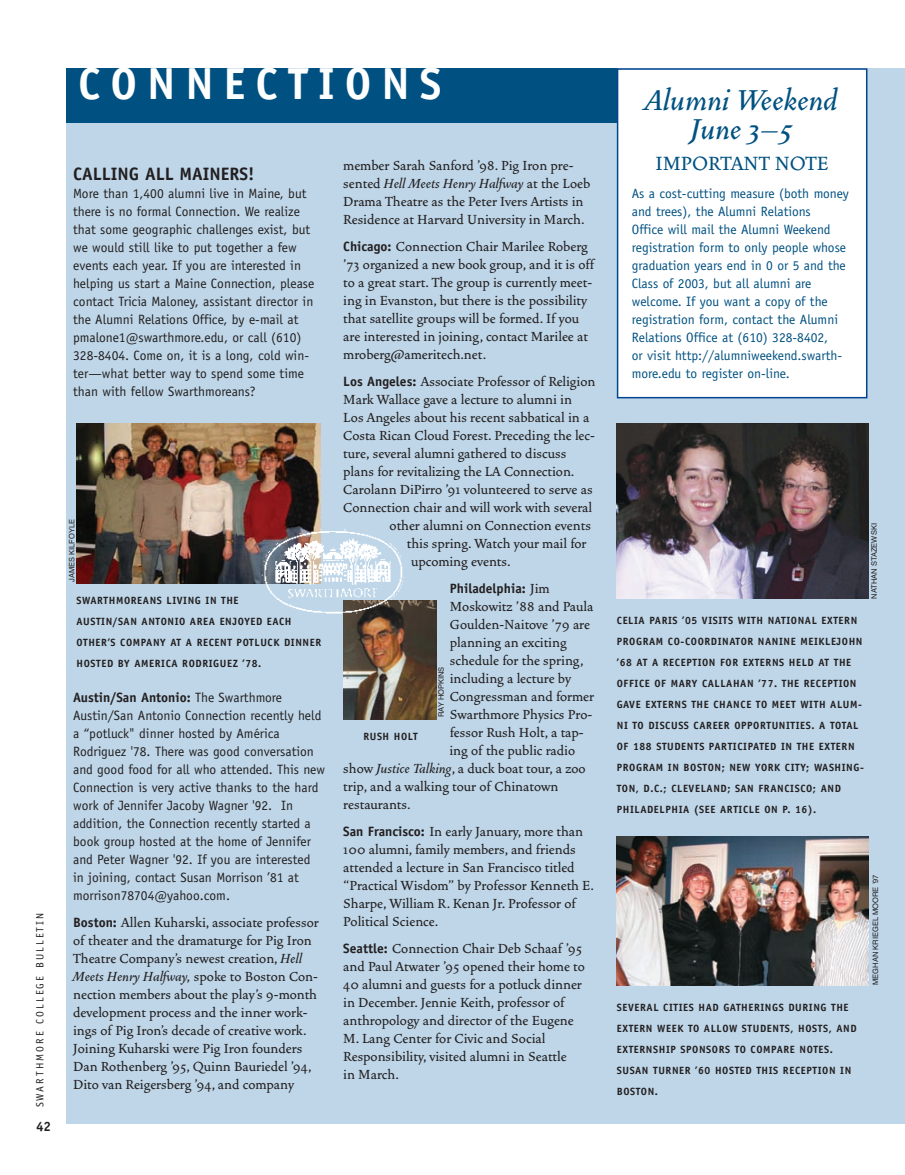
<style>
.page{position:relative;width:905px;height:1175px;background:#fff}
.page>*{position:absolute;margin:0;border:0;box-sizing:border-box;transform-origin:0 0}
.t1{font:700 45px "Officina Sans";letter-spacing:.22em;color:#fff}
.t2{font:italic 500 36px/28.5px "Vendetta";color:#005181;text-align:center}
.t3{font:500 24px "Vendetta";color:#005181}
.t4{font:700 18px "Officina Sans";color:#231f20}
.t5{font:500 16.5px/18px "Vendetta";color:#231f20}
.t6{font:13.5px/18px "Officina Sans";color:#231f20}
.t7{font:13.5px/18px "Officina Sans";color:#005181}
.t8{font:700 13.5px "Officina Sans";color:#231f20}
.t9{font:700 10.5px/21px "Officina Sans";letter-spacing:.055em;color:#231f20}
.t10{font:10.5px "Officina Sans";letter-spacing:.2em;color:#231f20}
.t11{font:7.5px "Helvetica";color:#231f20}
.s1{font-weight:700}
.s2{font-family:"Officina Sans";font-weight:700;font-size:13.5px}
.s3{font-style:italic}
.s4{font-family:"Vendetta";font-weight:500;font-size:16.5px}
</style>
<div class="page">
<div style="left:66px;top:68px;width:838px;height:1055px;background:#bed6e8"></div>
<div style="left:67px;top:68px;width:549px;height:55px;background:#005181"></div>
<div style="left:618px;top:70px;width:248px;height:327px;background:#fff"></div>
<div style="left:616px;top:68px;width:251px;height:330px;border:2px solid #02448d"></div>
<img style="left:76px;top:423px;width:244px;height:160px">
<img style="left:344px;top:600px;width:92px;height:119px">
<img style="left:616px;top:836px;width:252px;height:149px">
<img style="left:616px;top:423px;width:252px;height:175px">
<img style="left:251px;top:513px;width:163px;height:115px">
<p class="t1" style="left:78px;top:67px;width:365px">CONNECTIONS</p>
<p class="t10" style="left:36px;top:1107px;width:196px;rotate:-90deg">SWARTHMORE COLLEGE BULLETIN</p>
<p class="t8" style="left:36px;top:1121px;width:17px">42</p>
<p class="t4" style="left:73px;top:167px;width:183px">CALLING ALL MAINERS!</p>
<p class="t6" style="left:73px;top:186px;width:243px">More than 1,400 alumni live in Maine, but there is no formal Connection. We realize that some geographic challenges exist, but we would still like to put together a few events each year. If you are interested in helping us start a Maine Connection, please contact Tricia Maloney, assistant director in the Alumni Relations Office, by e-mail at pmalone1@swarthmore.edu, or call (610)<br>328-8404. Come on, it is a long, cold win&shy;ter—what better way to spend some time than with fellow Swarthmoreans?</p>
<p class="t11" style="left:67px;top:582px;width:65px;rotate:-90deg">JAMES KILFOYLE</p>
<p class="t9" style="left:76px;top:591px;width:246px">SWARTHMOREANS LIVING IN THE<br>AUSTIN/SAN ANTONIO AREA ENJOYED EACH OTHER’S COMPANY AT A RECENT POTLUCK DINNER HOSTED BY AMERICA RODRIGUEZ ’78.</p>
<p class="t6" style="left:73px;top:689px;width:253px"><span class="s1">Austin/San Antonio:</span> The Swarthmore Austin/San Antonio Connection recently held a “potluck" dinner hosted by América Rodriguez '78. There was good conversation and good food for all who attended. This new Connection is very active thanks to the hard work of Jennifer Jacoby Wagner '92. In addition, the Connection recently started a book group hosted at the home of Jennifer and Peter Wagner '92. If you are interested<br>in joining, contact Susan Morrison ’81 at morrison78704@yahoo.com.</p>
<p class="t5" style="left:73px;top:912px;width:247px"><span class="s2">Boston:</span> Allen Kuharski, associate professor of theater and the dramaturge for Pig Iron Theatre Company’s newest creation, <span class="s3">Hell Meets Henry Halfway,</span> spoke to Boston Con&shy;nection members about the play’s 9-month development process and the inner work&shy;ings of Pig Iron’s decade of creative work.<br>Joining Kuharski were Pig Iron founders Dan Rothenberg ’95, Quinn Bauriedel ’94, Dito van Reigersberg ’94, and company</p>
<p class="t5" style="left:343px;top:155px;width:248px">member Sarah Sanford ’98. Pig Iron pre&shy;sented <span class="s3">Hell Meets Henry Halfway</span> at the Loeb Drama Theatre as the Peter Ivers Artists in Residence at Harvard University in March.</p>
<p class="t5" style="left:343px;top:236px;width:252px"><span class="s2">Chicago:</span> Connection Chair Marilee Roberg ’73 organized a new book group, and it is off to a great start. The group is currently meet&shy;ing in Evanston, but there is the possibility that satellite groups will be formed. If you are interested in joining, contact Marilee at mroberg@ameritech.net.</p>
<p class="t5" style="left:343px;top:371px;width:253px"><span class="s2">Los Angeles:</span> Associate Professor of Religion</p>
<p class="t5" style="left:343px;top:389px;width:230px">Mark Wallace gave a lecture to alumni in</p>
<p class="t5" style="left:343px;top:407px;width:247px">Los Angeles about his recent sabbatical in a</p>
<p class="t5" style="left:343px;top:425px;width:253px">Costa Rican Cloud Forest. Preceding the lec-</p>
<p class="t5" style="left:343px;top:443px;width:224px">ture, several alumni gathered to discuss</p>
<p class="t5" style="left:343px;top:461px;width:233px">plans for revitalizing the LA Connection.</p>
<p class="t5" style="left:343px;top:479px;width:251px">Carolann DiPirro ’91 volunteered to serve as</p>
<p class="t5" style="left:343px;top:497px;width:250px">Connection chair and will work with several</p>
<p class="t5" style="left:389px;top:515px;width:203px">other alumni on Connection events</p>
<p class="t5" style="left:407px;top:533px;width:181px">this spring. Watch your mail for</p>
<p class="t5" style="left:411px;top:551px;width:101px">upcoming events.</p>
<p class="t8" style="left:450px;top:583px;width:101px">Philadelphia: <span class="s4">Jim</span></p>
<p class="t5" style="left:450px;top:596px;width:145px">Moskowitz ’88 and Paula</p>
<p class="t5" style="left:450px;top:614px;width:142px">Goulden-Naitove ’79 are</p>
<p class="t5" style="left:450px;top:632px;width:118px">planning an exciting</p>
<p class="t5" style="left:450px;top:650px;width:135px">schedule for the spring,</p>
<p class="t5" style="left:450px;top:668px;width:123px">including a lecture by</p>
<p class="t5" style="left:450px;top:686px;width:146px">Congressman and former</p>
<p class="t5" style="left:450px;top:704px;width:144px">Swarthmore Physics Pro-</p>
<p class="t5" style="left:450px;top:722px;width:135px">fessor Rush Holt, a tap-</p>
<p class="t5" style="left:449px;top:740px;width:127px">ing of the public radio</p>
<p class="t5" style="left:343px;top:758px;width:244px">show <span class="s3">Justice Talking</span>, a duck boat tour, a zoo</p>
<p class="t5" style="left:343px;top:776px;width:217px">trip, and a walking tour of Chinatown</p>
<p class="t5" style="left:343px;top:794px;width:69px">restaurants.</p>
<p class="t5" style="left:343px;top:821px;width:252px"><span class="s2">San Francisco:</span> In early January, more than 100 alumni, family members, and friends attended a lecture in San Francisco titled “Practical Wisdom” by Professor Kenneth E.<br>Sharpe, William R. Kenan Jr. Professor of Political Science.</p>
<p class="t5" style="left:343px;top:938px;width:243px"><span class="s2">Seattle:</span> Connection Chair Deb Schaaf ’95 and Paul Atwater ’95 opened their home to 40 alumni and guests for a potluck dinner in December. Jennie Keith, professor of anthropology and director of the Eugene M. Lang Center for Civic and Social Responsibility, visited alumni in Seattle<br>in March.</p>
<p class="t11" style="left:436px;top:717px;width:52px;rotate:-90deg">RAY HOPKINS</p>
<p class="t9" style="left:363px;top:727px;width:56px">RUSH HOLT</p>
<p class="t2" style="left:646px;top:84px;width:193px">Alumni Weekend<br>June 3–5</p>
<p class="t3" style="left:655px;top:148px;width:175px">IMPORTANT NOTE</p>
<p class="t7" style="left:632px;top:186px;width:218px">As a cost-cutting measure (both money and trees), the Alumni Relations<br>Office will mail the Alumni Weekend registration form to only people whose graduation years end in 0 or 5 and the Class of 2003, but all alumni are welcome. If you want a copy of the registration form, contact the Alumni Relations Office at (610) 328-8402,<br>or visit http://alumniweekend.swarth&shy;more.edu to register on-line.</p>
<p class="t11" style="left:869px;top:598px;width:77px;rotate:-90deg">NATHAN STAZEWSKI</p>
<p class="t9" style="left:616px;top:611px;width:249px">CELIA PARIS ’05 VISITS WITH NATIONAL EXTERN PROGRAM CO-COORDINATOR NANINE MEIKLEJOHN ’68 AT A RECEPTION FOR EXTERNS HELD AT THE OFFICE OF MARY CALLAHAN ’77. THE RECEPTION GAVE EXTERNS THE CHANCE TO MEET WITH ALUM-NI TO DISCUSS CAREER OPPORTUNITIES. A TOTAL OF 188 STUDENTS PARTICIPATED IN THE EXTERN PROGRAM IN BOSTON; NEW YORK CITY; WASHING-TON, D.C.; CLEVELAND; SAN FRANCISCO; AND PHILADELPHIA (SEE ARTICLE ON P. 16).</p>
<p class="t9" style="left:616px;top:997px;width:241px">SEVERAL CITIES HAD GATHERINGS DURING THE EXTERN WEEK TO ALLOW STUDENTS, HOSTS, AND EXTERNSHIP SPONSORS TO COMPARE NOTES.<br>SUSAN TURNER ’60 HOSTED THIS RECEPTION IN BOSTON.</p>
<p class="t11" style="left:871px;top:984px;width:112px;rotate:-90deg">MEGHAN KRIEGEL MOORE ʼ97</p>
</div>
